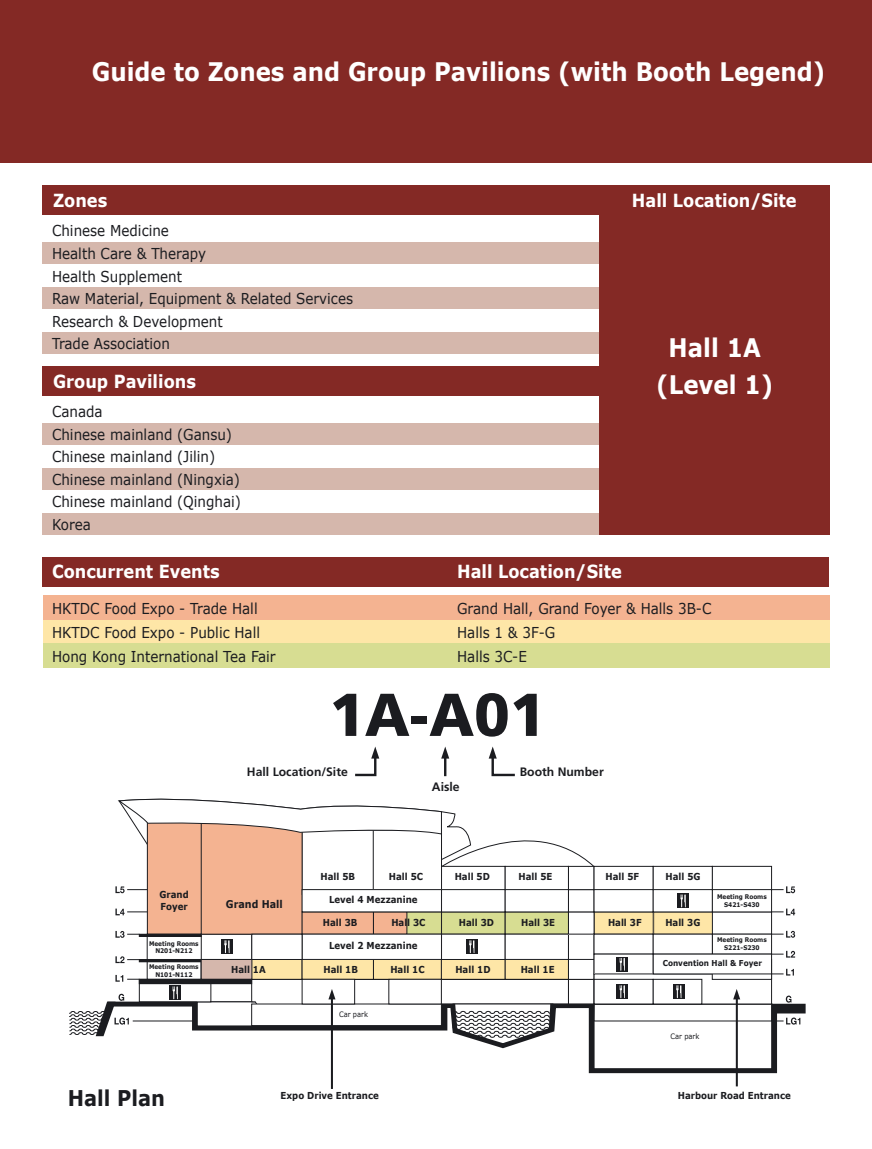
<style>
.page{position:relative;width:872px;height:1149px;background:#fff}
.page>*{position:absolute;margin:0;border:0;box-sizing:border-box;transform-origin:0 0}
.t1{font:900 60.3px "Frutiger";color:#1b1c20;scale:.96 1}
.t2{font:700 25.5px/36.6px "Verdana";color:#fff;text-align:center;scale:.9 1}
.t3{font:700 21.6px "Verdana";color:#1b1c20;scale:.9 1}
.t4{font:700 18px "Verdana";color:#fff;scale:.9 1}
.t5{font:15px/22.5px "Verdana";color:#1b1c20;scale:.9 1}
.t6{font:700 12.15px "Frutiger";color:#1b1c20}
.t7{font:700 10.65px "Verdana";color:#1b1c20;scale:.9 1}
.t8{font:700 9.6px/11.6px "Verdana";color:#1b1c20;scale:.9 1}
.t9{font:700 8.1px "Verdana";color:#1b1c20;scale:.9 1}
.t10{font:7.5px "Verdana";color:#1b1c20;scale:.9 1}
.t11{font:700 6.45px/7.6px "Verdana";color:#1b1c20;text-align:center;scale:.9 1}
</style>
<div class="page">
<div style="left:0;top:0;width:872px;height:163px;background:#842925"></div>
<svg style="left:330px;top:1003px;width:475px;height:69px"></svg>
<hr style="left:736px;top:994px;width:2px;height:91px;background:#1b1c20">
<hr style="left:331px;top:993px;width:2px;height:95px;background:#1b1c20">
<svg style="left:69px;top:798px;width:731px;height:247px"></svg>
<svg style="left:355px;top:746px;width:24px;height:31px"></svg>
<svg style="left:488px;top:746px;width:27px;height:31px"></svg>
<hr style="left:444px;top:751px;width:2px;height:25px;background:#1b1c20">
<svg style="left:441px;top:746px;width:8px;height:12px"></svg>
<div style="left:43px;top:423px;width:590px;height:22px;background:#d5b7ac"></div>
<div style="left:43px;top:468px;width:590px;height:21px;background:#d5b7ac"></div>
<div style="left:43px;top:513px;width:590px;height:22px;background:#d5b7ac"></div>
<div style="left:43px;top:242px;width:590px;height:22px;background:#d5b7ac"></div>
<div style="left:43px;top:287px;width:590px;height:22px;background:#d5b7ac"></div>
<div style="left:43px;top:332px;width:590px;height:22px;background:#d5b7ac"></div>
<div style="left:43px;top:619px;width:786px;height:24px;background:#fee6a7"></div>
<div style="left:43px;top:595px;width:786px;height:24px;background:#f4b391"></div>
<div style="left:43px;top:643px;width:786px;height:25px;background:#d7dd92"></div>
<div style="left:599px;top:185px;width:230px;height:350px;background:#842925"></div>
<div style="left:43px;top:185px;width:786px;height:30px;background:#842925"></div>
<div style="left:43px;top:366px;width:786px;height:30px;background:#842925"></div>
<div style="left:43px;top:556px;width:786px;height:30px;background:#842925"></div>
<h2 class="t2" style="left:92px;top:54px;width:816px">Guide to Zones and Group Pavilions (with Booth Legend)</h2>
<p class="t4" style="left:53px;top:188px;width:62px">Zones</p>
<p class="t4" style="left:632px;top:188px;width:184px">Hall Location/Site</p>
<p class="t5" style="left:52px;top:220px;width:336px">Chinese Medicine<br>Health Care &amp; Therapy<br>Health Supplement<br>Raw Material, Equipment &amp; Related Services<br>Research &amp; Development<br>Trade Association</p>
<p class="t4" style="left:53px;top:369px;width:160px">Group Pavilions</p>
<p class="t5" style="left:52px;top:401px;width:212px">Canada<br>Chinese mainland (Gansu)<br>Chinese mainland (Jilin)<br>Chinese mainland (Ningxia)<br>Chinese mainland (Qinghai)<br>Korea</p>
<p class="t4" style="left:52px;top:559px;width:188px">Concurrent Events</p>
<p class="t4" style="left:457px;top:559px;width:184px">Hall Location/Site</p>
<p class="t5" style="left:52px;top:597px;width:230px">HKTDC Food Expo - Trade Hall</p>
<p class="t5" style="left:457px;top:597px;width:284px">Grand Hall, Grand Foyer &amp; Halls 3B-C</p>
<p class="t5" style="left:52px;top:621px;width:233px">HKTDC Food Expo - Public Hall</p>
<p class="t5" style="left:457px;top:621px;width:111px">Halls 1 &amp; 3F-G</p>
<p class="t5" style="left:52px;top:645px;width:250px">Hong Kong International Tea Fair</p>
<p class="t5" style="left:457px;top:645px;width:79px">Halls 3C-E</p>
<h2 class="t2" style="left:656px;top:330px;width:131px">Hall 1A (Level 1)</h2>
<h1 class="t1" style="left:329px;top:678px;width:226px">1A-A01</h1>
<p class="t6" style="left:247px;top:764px;width:102px">Hall Location/Site</p>
<p class="t6" style="left:520px;top:764px;width:85px">Booth Number</p>
<p class="t6" style="left:432px;top:779px;width:29px">Aisle</p>
<p class="t8" style="left:159px;top:888px;width:34px">Grand<br>Foyer</p>
<p class="t11" style="left:149px;top:939px;width:57px">Meeting Rooms<br>N201-N212</p>
<p class="t11" style="left:149px;top:962px;width:57px">Meeting Rooms<br>N101-N112</p>
<p class="t8" style="left:320px;top:871px;width:40px">Hall 5B</p>
<p class="t8" style="left:389px;top:871px;width:40px">Hall 5C</p>
<p class="t8" style="left:455px;top:871px;width:41px">Hall 5D</p>
<p class="t8" style="left:518px;top:871px;width:39px">Hall 5E</p>
<p class="t8" style="left:605px;top:871px;width:39px">Hall 5F</p>
<p class="t8" style="left:665px;top:871px;width:40px">Hall 5G</p>
<p class="t8" style="left:323px;top:916px;width:40px">Hall 3B</p>
<p class="t8" style="left:391px;top:916px;width:40px">Hall 3C</p>
<p class="t8" style="left:459px;top:916px;width:41px">Hall 3D</p>
<p class="t8" style="left:521px;top:916px;width:39px">Hall 3E</p>
<p class="t8" style="left:608px;top:916px;width:39px">Hall 3F</p>
<p class="t8" style="left:665px;top:916px;width:40px">Hall 3G</p>
<p class="t8" style="left:329px;top:939px;width:100px">Level 2 Mezzanine</p>
<p class="t11" style="left:717px;top:893px;width:57px">Meeting Rooms<br>S421-S430</p>
<p class="t8" style="left:329px;top:893px;width:100px">Level 4 Mezzanine</p>
<p class="t7" style="left:226px;top:897px;width:65px">Grand Hall</p>
<p class="t11" style="left:717px;top:936px;width:57px">Meeting Rooms<br>S221-S230</p>
<p class="t9" style="left:662px;top:957px;width:112px">Convention Hall &amp; Foyer</p>
<p class="t8" style="left:521px;top:963px;width:39px">Hall 1E</p>
<p class="t8" style="left:231px;top:963px;width:40px">Hall 1A</p>
<p class="t8" style="left:323px;top:963px;width:40px">Hall 1B</p>
<p class="t8" style="left:390px;top:963px;width:40px">Hall 1C</p>
<p class="t8" style="left:455px;top:963px;width:41px">Hall 1D</p>
<p class="t10" style="left:339px;top:1008px;width:34px">Car park</p>
<p class="t10" style="left:670px;top:1030px;width:34px">Car park</p>
<h3 class="t3" style="left:68px;top:1084px;width:109px">Hall Plan</h3>
<p class="t8" style="left:281px;top:1089px;width:111px">Expo Drive Entrance</p>
<p class="t8" style="left:678px;top:1089px;width:127px">Harbour Road Entrance</p>
</div>
